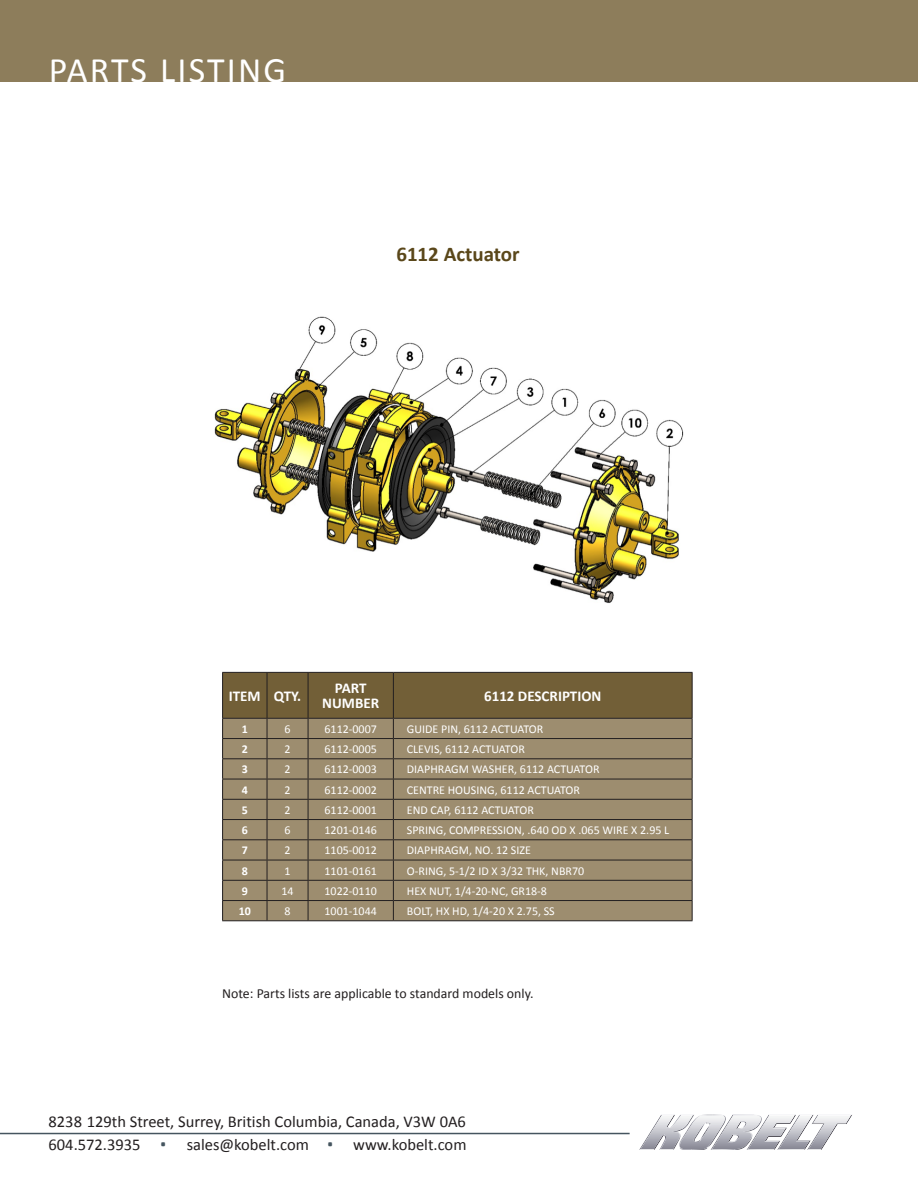
<style>
.page{position:relative;width:918px;height:1188px;background:#fff}
.page>*{position:absolute;margin:0;border:0;box-sizing:border-box;transform-origin:0 0}
.t1{font:36px "Calibri";letter-spacing:.06em;color:#fff}
.t2{font:700 21px "Calibri";color:#5a471a}
.t3{font:16.5px "Calibri";color:#231f20}
.t4{font:700 15px/15px "Calibri";color:#fff;text-align:center}
.t5{font:13.8px "Calibri";color:#231f20}
.t6{font:12px "Calibri";color:#fff}
.t7{font:700 12px "Calibri";color:#fff}
.s1{font-family:"Whitney HTF";color:#45555f}
</style>
<div class="page">
<hr style="left:0;top:1133px;width:630px;height:1px;background:#45555f">
<svg style="left:639px;top:1115px;width:213px;height:35px"></svg>
<div style="left:0;top:0;width:918px;height:82px;background:#8d7d5b"></div>
<svg style="left:222px;top:672px;width:471px;height:248px;background:#8e7e60"></svg>
<hr style="left:222px;top:920px;width:45px;height:1px;background:#231f20">
<hr style="left:267px;top:920px;width:41px;height:1px;background:#231f20">
<hr style="left:308px;top:920px;width:85px;height:1px;background:#231f20">
<hr style="left:393px;top:920px;width:300px;height:1px;background:#231f20">
<img style="left:214px;top:316px;width:470px;height:287px">
<p class="t1" style="left:49px;top:47px;width:239px">PARTS LISTING</p>
<p class="t2" style="left:396px;top:241px;width:125px">6112 Actuator</p>
<p class="t4" style="left:229px;top:688px;width:33px">ITEM</p>
<p class="t4" style="left:274px;top:688px;width:29px">QTY.</p>
<p class="t4" style="left:322px;top:681px;width:58px">PART<br>NUMBER</p>
<p class="t4" style="left:484px;top:688px;width:119px">6112 DESCRIPTION</p>
<p class="t7" style="left:242px;top:721px;width:8px">1</p>
<p class="t6" style="left:285px;top:721px;width:8px">6</p>
<p class="t6" style="left:325px;top:721px;width:54px">6112-0007</p>
<p class="t6" style="left:407px;top:721px;width:138px">GUIDE PIN, 6112 ACTUATOR</p>
<p class="t7" style="left:242px;top:742px;width:8px">2</p>
<p class="t6" style="left:285px;top:742px;width:8px">2</p>
<p class="t6" style="left:325px;top:742px;width:54px">6112-0005</p>
<p class="t6" style="left:407px;top:742px;width:119px">CLEVIS, 6112 ACTUATOR</p>
<p class="t7" style="left:242px;top:762px;width:8px">3</p>
<p class="t6" style="left:285px;top:762px;width:8px">2</p>
<p class="t6" style="left:325px;top:762px;width:54px">6112-0003</p>
<p class="t6" style="left:407px;top:762px;width:194px">DIAPHRAGM WASHER, 6112 ACTUATOR</p>
<p class="t7" style="left:242px;top:782px;width:8px">4</p>
<p class="t6" style="left:285px;top:782px;width:8px">2</p>
<p class="t6" style="left:325px;top:782px;width:54px">6112-0002</p>
<p class="t6" style="left:407px;top:782px;width:175px">CENTRE HOUSING, 6112 ACTUATOR</p>
<p class="t7" style="left:242px;top:802px;width:8px">5</p>
<p class="t6" style="left:285px;top:802px;width:8px">2</p>
<p class="t6" style="left:325px;top:802px;width:54px">6112-0001</p>
<p class="t6" style="left:407px;top:802px;width:129px">END CAP, 6112 ACTUATOR</p>
<p class="t7" style="left:242px;top:823px;width:8px">6</p>
<p class="t6" style="left:285px;top:823px;width:8px">6</p>
<p class="t6" style="left:325px;top:823px;width:54px">1201-0146</p>
<p class="t6" style="left:407px;top:823px;width:264px">SPRING, COMPRESSION, .640 OD X .065 WIRE X 2.95 L</p>
<p class="t7" style="left:242px;top:843px;width:8px">7</p>
<p class="t6" style="left:285px;top:843px;width:8px">2</p>
<p class="t6" style="left:325px;top:843px;width:54px">1105-0012</p>
<p class="t6" style="left:407px;top:843px;width:126px">DIAPHRAGM, NO. 12 SIZE</p>
<p class="t7" style="left:242px;top:863px;width:8px">8</p>
<p class="t6" style="left:285px;top:863px;width:8px">1</p>
<p class="t6" style="left:325px;top:863px;width:54px">1101-0161</p>
<p class="t6" style="left:407px;top:863px;width:179px">O-RING, 5-1/2 ID X 3/32 THK, NBR70</p>
<p class="t7" style="left:242px;top:883px;width:8px">9</p>
<p class="t6" style="left:281px;top:883px;width:14px">14</p>
<p class="t6" style="left:325px;top:883px;width:54px">1022-0110</p>
<p class="t6" style="left:407px;top:883px;width:142px">HEX NUT, 1/4-20-NC, GR18-8</p>
<p class="t7" style="left:239px;top:904px;width:14px">10</p>
<p class="t6" style="left:285px;top:904px;width:8px">8</p>
<p class="t6" style="left:325px;top:904px;width:54px">1001-1044</p>
<p class="t6" style="left:407px;top:904px;width:149px">BOLT, HX HD, 1/4-20 X 2.75, SS</p>
<p class="t5" style="left:222px;top:984px;width:313px">Note: Parts lists are applicable to standard models only.</p>
<p class="t3" style="left:49px;top:1111px;width:419px">8238 129th Street, Surrey, British Columbia, Canada, V3W 0A6</p>
<p class="t3" style="left:49px;top:1134px;width:419px">604.572.3935 <span class="s1">•</span> sales@kobelt.com <span class="s1">•</span> www.kobelt.com</p>
</div>
